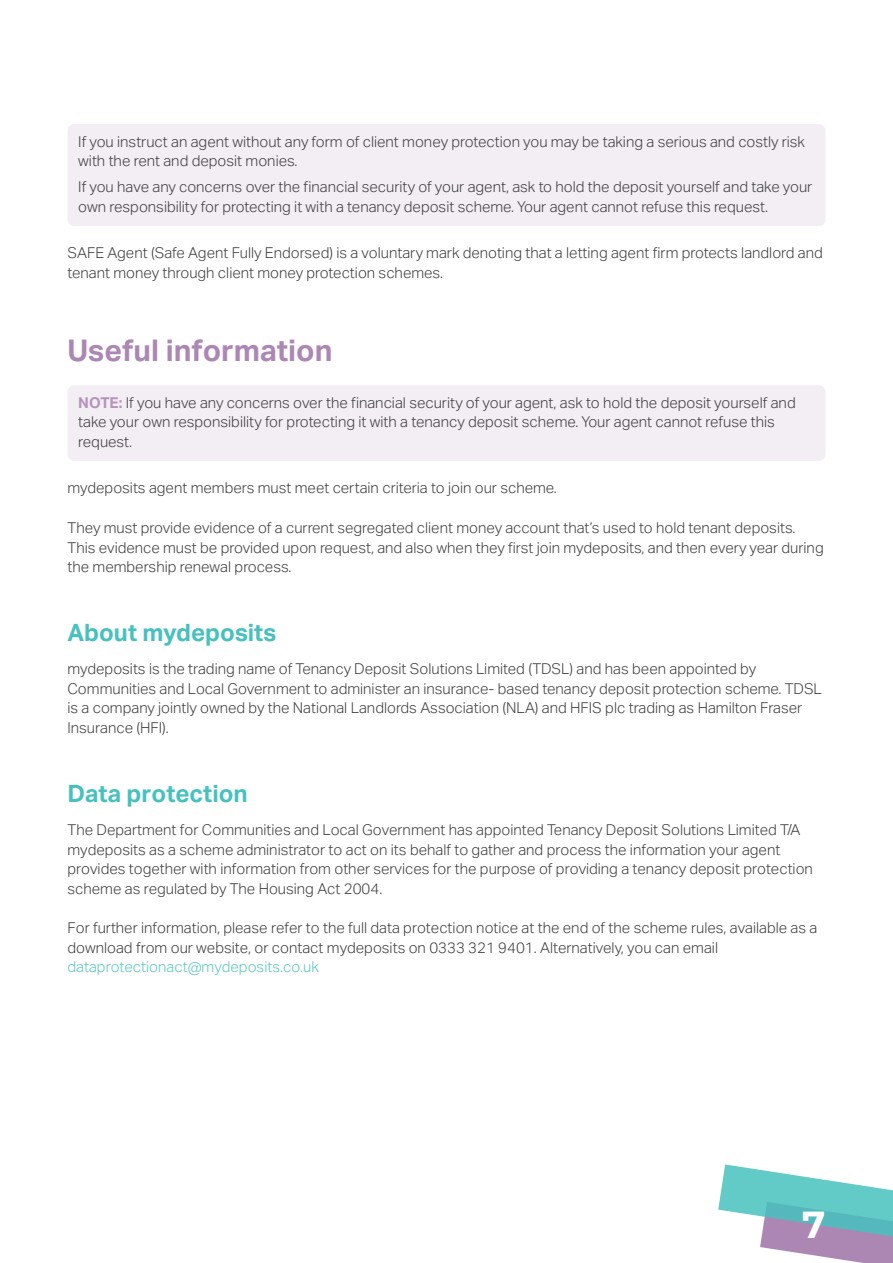
<style>
.page{position:relative;width:893px;height:1263px;background:#fff}
.page>*{position:absolute;margin:0;border:0;box-sizing:border-box;transform-origin:0 0}
.t1{font:700 37.5px "Montserrat";color:#fff}
.body_style{font:700 30px "Aktiv Grotesk";color:#ad87b4}
.body_style-2{font:700 24px "Aktiv Grotesk";color:#46c1be}
.body_style-3{font:300 15px/19.5px "Aktiv Grotesk";color:#3e3e3f}
.Tips{font:300 15px/19.5px "Aktiv Grotesk";color:#3e3e3f}
.s1{font-weight:700;color:#b593bb}
.s2{color:#58c7c5}
</style>
<div class="page">
<svg style="left:718px;top:1164px;width:175px;height:99px"></svg>
<div style="left:68px;top:124px;width:757px;height:56px;background:#f3edf4;border-radius:7px"></div>
<div style="left:68px;top:170px;width:757px;height:56px;background:#f3edf4;border-radius:7px"></div>
<div style="left:68px;top:385px;width:757px;height:76px;background:#f3edf4;border-radius:7px"></div>
<p class="Tips" style="left:78px;top:132px;width:728px">If you instruct an agent without any form of client money protection you may be taking a serious and costly risk with the rent and deposit monies.</p>
<p class="Tips" style="left:78px;top:177px;width:735px">If you have any concerns over the financial security of your agent, ask to hold the deposit yourself and take your own responsibility for protecting it with a tenancy deposit scheme. Your agent cannot refuse this request.</p>
<p class="body_style-3" style="left:68px;top:243px;width:757px">SAFE Agent (Safe Agent Fully Endorsed) is a voluntary mark denoting that a letting agent firm protects landlord and tenant money through client money protection schemes.</p>
<p class="body_style" style="left:68px;top:332px;width:267px">Useful information</p>
<p class="Tips" style="left:78px;top:393px;width:719px"><span class="s1">NOTE:</span> If you have any concerns over the financial security of your agent, ask to hold the deposit yourself and take your own responsibility for protecting it with a tenancy deposit scheme. Your agent cannot refuse this request.</p>
<p class="body_style-3" style="left:68px;top:478px;width:491px">mydeposits agent members must meet certain criteria to join our scheme.</p>
<p class="body_style-3" style="left:68px;top:518px;width:758px">They must provide evidence of a current segregated client money account that’s used to hold tenant deposits.<br>This evidence must be provided upon request, and also when they first join mydeposits, and then every year during the membership renewal process.</p>
<p class="body_style-2" style="left:68px;top:618px;width:210px">About mydeposits</p>
<p class="body_style-3" style="left:68px;top:659px;width:756px">mydeposits is the trading name of Tenancy Deposit Solutions Limited (TDSL) and has been appointed by Communities and Local Government to administer an insurance- based tenancy deposit protection scheme. TDSL is a company jointly owned by the National Landlords Association (NLA) and HFIS plc trading as Hamilton Fraser Insurance (HFI).</p>
<p class="body_style-2" style="left:68px;top:779px;width:182px">Data protection</p>
<p class="body_style-3" style="left:67px;top:820px;width:747px">The Department for Communities and Local Government has appointed Tenancy Deposit Solutions Limited T/A mydeposits as a scheme administrator to act on its behalf to gather and process the information your agent provides together with information from other services for the purpose of providing a tenancy deposit protection scheme as regulated by The Housing Act 2004.</p>
<p class="body_style-3" style="left:67px;top:918px;width:751px">For further information, please refer to the full data protection notice at the end of the scheme rules, available as a download from our website, or contact mydeposits on 0333 321 9401. Alternatively, you can email <span class="s2">dataprotectionact@mydeposits.co.uk</span></p>
<h1 class="t1" style="left:802px;top:1197px;width:25px">7</h1>
</div>
